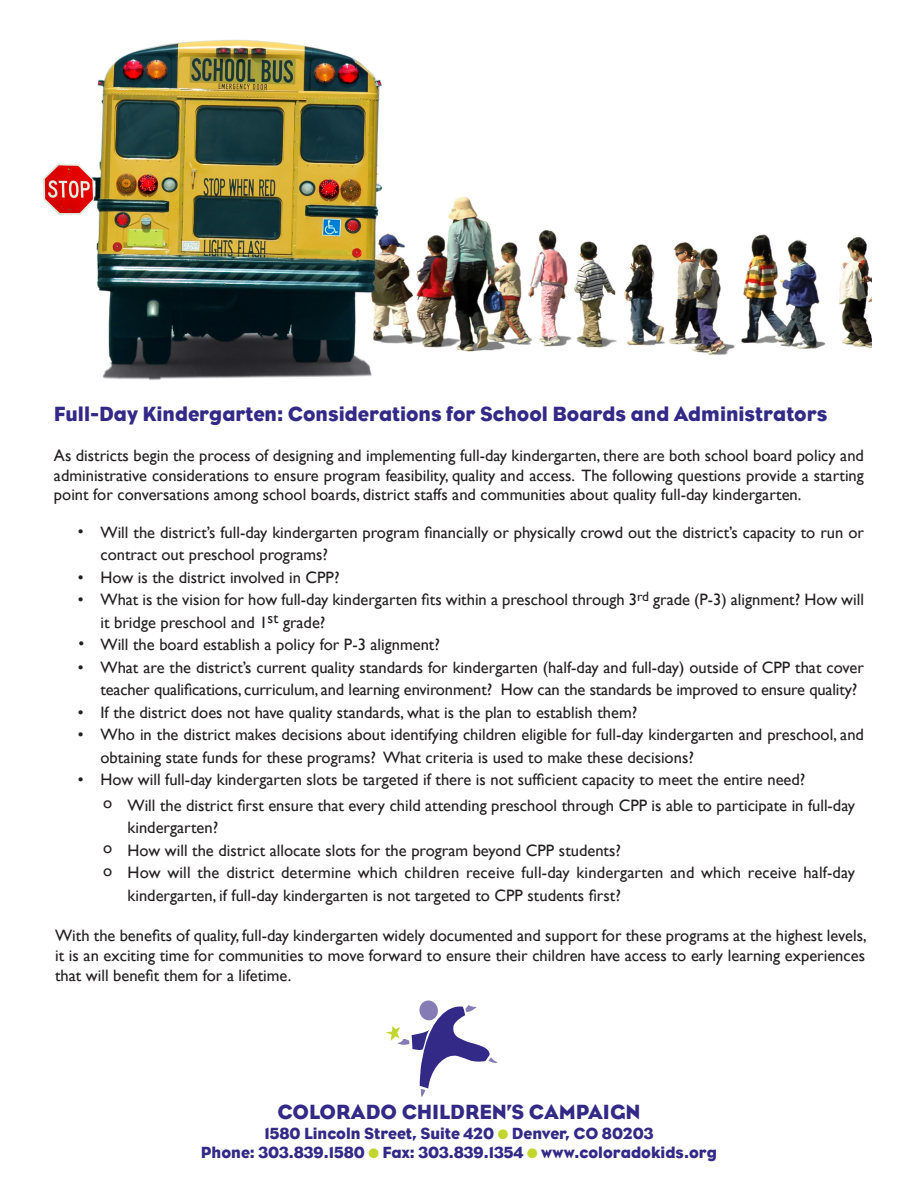
<style>
.page{position:relative;width:918px;height:1188px;background:#fff}
.page>*{position:absolute;margin:0;border:0;box-sizing:border-box;transform-origin:0 0}
.t1{font:21px "Eagle";color:#332986}
.t2{font:16.5px/22.5px "Gill Sans";color:#231f20}
.t3{font:16.5px "Eagle";color:#332986}
.s1{color:#c1d72f}
</style>
<div class="page">
<svg style="left:386px;top:1000px;width:112px;height:97px"></svg>
<img style="left:43px;top:39px;width:828px;height:341px">
<p class="t1" style="left:54px;top:402px;width:775px">Full-Day Kindergarten: Considerations for School Boards and Administrators</p>
<p class="t2" style="left:54px;top:446px;width:812px;line-height:19.8px;text-align:justify">As districts begin the process of designing and implementing full-day kindergarten, there are both school board policy and administrative considerations to ensure program feasibility, quality and access. The following questions provide a starting point for conversations among school boards, district staffs and communities about quality full-day kindergarten.</p>
<p class="t2" style="left:78px;top:521px;width:7px">•</p>
<p class="t2" style="left:78px;top:566px;width:7px">•</p>
<p class="t2" style="left:78px;top:589px;width:7px">•</p>
<p class="t2" style="left:78px;top:633px;width:7px">•</p>
<p class="t2" style="left:78px;top:656px;width:7px">•</p>
<p class="t2" style="left:78px;top:702px;width:7px">•</p>
<p class="t2" style="left:78px;top:724px;width:7px">•</p>
<p class="t2" style="left:78px;top:769px;width:7px">•</p>
<p class="t2" style="left:100px;top:521px;width:765px">Will the district’s full-day kindergarten program financially or physically crowd out the district’s capacity to run or contract out preschool programs?</p>
<p class="t2" style="left:100px;top:566px;width:241px">How is the district involved in CPP?</p>
<p class="t2" style="left:100px;top:589px;width:765px">What is the vision for how full-day kindergarten fits within a preschool through 3<sup>rd</sup> grade (P-3) alignment? How will it bridge preschool and 1<sup>st</sup> grade?</p>
<p class="t2" style="left:100px;top:634px;width:341px">Will the board establish a policy for P-3 alignment?</p>
<p class="t2" style="left:100px;top:656px;width:765px">What are the district’s current quality standards for kindergarten (half-day and full-day) outside of CPP that cover teacher qualifications, curriculum, and learning environment? How can the standards be improved to ensure quality?</p>
<p class="t2" style="left:100px;top:701px;width:538px">If the district does not have quality standards, what is the plan to establish them?</p>
<p class="t2" style="left:100px;top:724px;width:765px">Who in the district makes decisions about identifying children eligible for full-day kindergarten and preschool, and obtaining state funds for these programs? What criteria is used to make these decisions?</p>
<p class="t2" style="left:100px;top:769px;width:706px">How will full-day kindergarten slots be targeted if there is not sufficient capacity to meet the entire need?</p>
<p class="t2" style="left:103px;top:792px;width:11px">o</p>
<p class="t2" style="left:103px;top:837px;width:11px">o</p>
<p class="t2" style="left:103px;top:860px;width:11px">o</p>
<p class="t2" style="left:127px;top:794px;width:729px">Will the district first ensure that every child attending preschool through CPP is able to participate in full-day kindergarten?</p>
<p class="t2" style="left:127px;top:839px;width:495px">How will the district allocate slots for the program beyond CPP students?</p>
<p class="t2" style="left:127px;top:862px;width:729px">How will the district determine which children receive full-day kindergarten and which receive half-day kindergarten, if full-day kindergarten is not targeted to CPP students first?</p>
<p class="t2" style="left:55px;top:926px;width:813px;line-height:19.8px;text-align:justify">With the benefits of quality, full-day kindergarten widely documented and support for these programs at the highest levels, it is an exciting time for communities to move forward to ensure their children have access to early learning experiences that will benefit them for a lifetime.</p>
<p class="t1" style="left:277px;top:1100px;width:365px">COLORADO CHILDREN’S CAMPAIGN</p>
<p class="t3" style="left:264px;top:1124px;width:390px">1580 Lincoln Street, Suite 420 <span class="s1">•</span> Denver, CO 80203</p>
<p class="t3" style="left:201px;top:1143px;width:518px">Phone: 303.839.1580 <span class="s1">•</span> Fax: 303.839.1354 <span class="s1">•</span> www.coloradokids.org</p>
</div>
